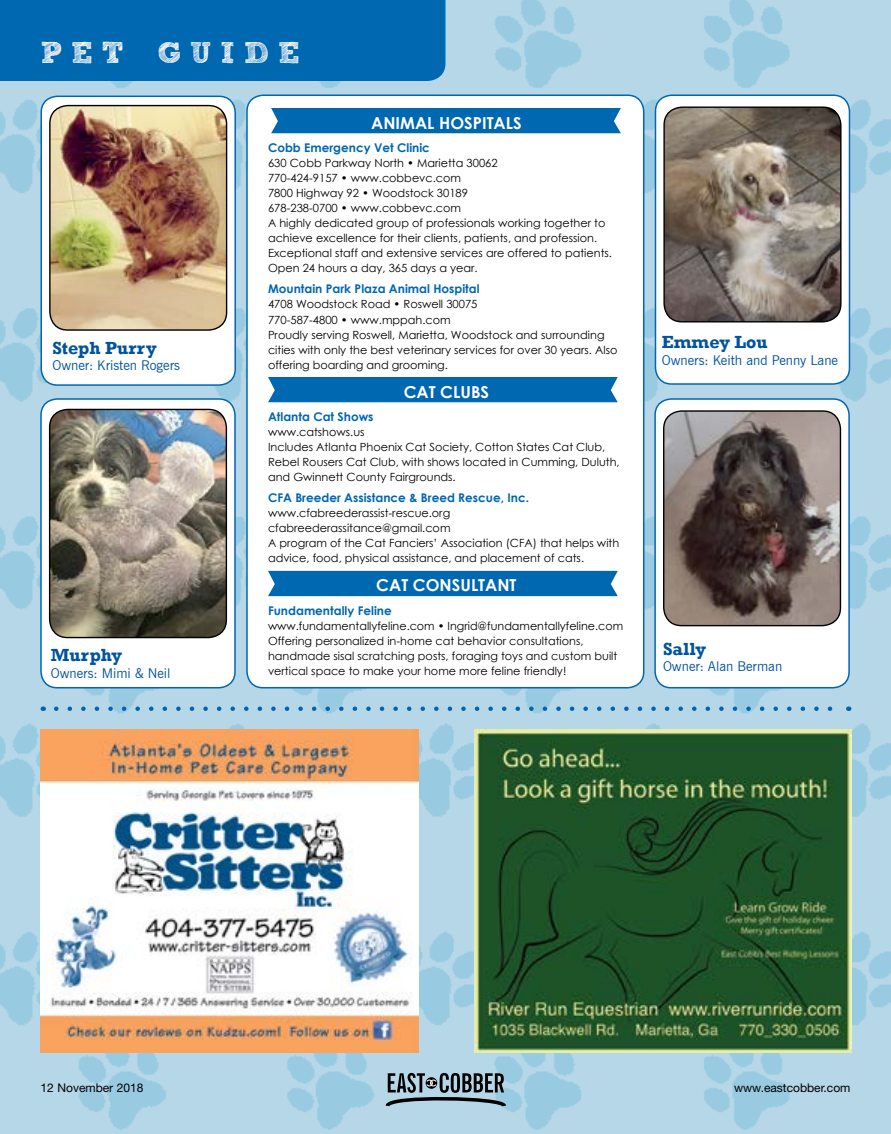
<style>
.page{position:relative;width:891px;height:1134px;background:#fff}
.page>*{position:absolute;margin:0;border:0;box-sizing:border-box;transform-origin:0 0}
.t1{font:700 30px "freeversion Sketch Block";letter-spacing:.3em;color:#fff}
.t2{font:700 18px "Rockwell";color:#00539f}
.t3{font:700 16.5px "Century Gothic";color:#fff}
.t4{font:13.5px "News Gothic BT";color:#00539f}
.t5{font:700 12px "Century Gothic";color:#0067b1}
.t6{font:12px "Helvetica Neue LT Std";color:#000}
.t7{font:11.25px/15px "Century Gothic";color:#000}
</style>
<div class="page">
<img style="left:0;top:0;width:891px;height:1134px">
<svg style="left:384px;top:1073px;width:124px;height:36px;background:#768d98"></svg>
<div style="left:247px;top:95px;width:397px;height:593px;background:#fff;border-radius:16px"></div>
<div style="left:246px;top:94px;width:398px;height:594px;border:2px solid #0067b1;border-radius:16px"></div>
<div style="left:271px;top:108px;width:350px;height:25px;background:#0067b1"></div>
<div style="left:268px;top:377px;width:350px;height:25px;background:#0067b1"></div>
<div style="left:268px;top:571px;width:350px;height:25px;background:#0067b1"></div>
<div style="left:655px;top:399px;width:194px;height:289px;background:#fff;border-radius:16px"></div>
<div style="left:654px;top:398px;width:196px;height:290px;border:2px solid #0067b1;border-radius:16px"></div>
<img style="left:664px;top:411px;width:176px;height:215px">
<div style="left:663px;top:410px;width:178px;height:216px;border:1px solid #000;border-radius:18px"></div>
<div style="left:655px;top:95px;width:194px;height:289px;background:#fff;border-radius:16px"></div>
<div style="left:655px;top:94px;width:195px;height:291px;border:2px solid #0067b1;border-radius:16px"></div>
<img style="left:664px;top:107px;width:176px;height:214px">
<div style="left:663px;top:107px;width:179px;height:216px;border:1px solid #000;border-radius:18px"></div>
<div style="left:41px;top:399px;width:194px;height:289px;background:#fff;border-radius:16px"></div>
<div style="left:40px;top:398px;width:196px;height:290px;border:2px solid #0067b1;border-radius:16px"></div>
<img style="left:50px;top:409px;width:176px;height:229px">
<div style="left:49px;top:409px;width:178px;height:229px;border:1px solid #000;border-radius:18px"></div>
<div style="left:41px;top:96px;width:194px;height:289px;background:#fff;border-radius:16px"></div>
<div style="left:40px;top:96px;width:196px;height:290px;border:2px solid #0067b1;border-radius:16px"></div>
<img style="left:50px;top:106px;width:177px;height:224px">
<div style="left:49px;top:105px;width:178px;height:226px;border:1px solid #000;border-radius:18px"></div>
<svg style="left:56px;top:706px;width:786px;height:5px;background:#89bcdb"></svg>
<div style="left:0;top:0;width:446px;height:81px;background:#0067b1"></div>
<img style="left:474px;top:729px;width:378px;height:324px">
<img style="left:40px;top:729px;width:378px;height:324px">
<h1 class="t1" style="left:40px;top:41px;width:261px">PET GUIDE</h1>
<h2 class="t2" style="left:52px;top:337px;width:106px">Steph Purry</h2>
<p class="t4" style="left:52px;top:357px;width:129px">Owner: Kristen Rogers</p>
<h2 class="t2" style="left:51px;top:644px;width:73px">Murphy</h2>
<p class="t4" style="left:51px;top:665px;width:121px">Owners: Mimi &amp; Neil</p>
<h3 class="t3" style="left:371px;top:110px;width:152px">ANIMAL HOSPITALS</h3>
<p class="t5" style="left:268px;top:139px;width:163px">Cobb Emergency Vet Clinic</p>
<p class="t7" style="left:268px;top:155px;width:346px">630 Cobb Parkway North • Marietta 30062<br>770-424-9157 • www.cobbevc.com<br>7800 Highway 92 • Woodstock 30189<br>678-238-0700 • www.cobbevc.com<br>A highly dedicated group of professionals working together to achieve excellence for their clients, patients, and profession.<br>Exceptional staff and extensive services are offered to patients.<br>Open 24 hours a day, 365 days a year.</p>
<p class="t5" style="left:268px;top:280px;width:213px">Mountain Park Plaza Animal Hospital</p>
<p class="t7" style="left:268px;top:297px;width:351px">4708 Woodstock Road • Roswell 30075<br>770-587-4800 • www.mppah.com<br>Proudly serving Roswell, Marietta, Woodstock and surrounding cities with only the best veterinary services for over 30 years. Also offering boarding and grooming.</p>
<h3 class="t3" style="left:404px;top:379px;width:87px">CAT CLUBS</h3>
<p class="t5" style="left:268px;top:408px;width:107px">Atlanta Cat Shows</p>
<p class="t7" style="left:268px;top:424px;width:353px">www.catshows.us<br>Includes Atlanta Phoenix Cat Society, Cotton States Cat Club, Rebel Rousers Cat Club, with shows located in Cumming, Duluth, and Gwinnett County Fairgrounds.</p>
<p class="t5" style="left:268px;top:489px;width:263px">CFA Breeder Assistance &amp; Breed Rescue, Inc.</p>
<p class="t7" style="left:268px;top:506px;width:353px">www.cfabreederassist-rescue.org cfabreederassitance@gmail.com<br>A program of the Cat Fanciers’ Association (CFA) that helps with advice, food, physical assistance, and placement of cats.</p>
<h3 class="t3" style="left:376px;top:573px;width:142px">CAT CONSULTANT</h3>
<p class="t5" style="left:268px;top:601px;width:125px">Fundamentally Feline</p>
<p class="t7" style="left:268px;top:618px;width:357px">www.fundamentallyfeline.com • Ingrid@fundamentallyfeline.com Offering personalized in-home cat behavior consultations, handmade sisal scratching posts, foraging toys and custom built vertical space to make your home more feline friendly!</p>
<h2 class="t2" style="left:662px;top:331px;width:107px">Emmey Lou</h2>
<p class="t4" style="left:662px;top:352px;width:178px">Owners: Keith and Penny Lane</p>
<h2 class="t2" style="left:663px;top:638px;width:45px">Sally</h2>
<p class="t4" style="left:663px;top:658px;width:121px">Owner: Alan Berman</p>
<p class="t6" style="left:41px;top:1081px;width:105px">12 November 2018</p>
<p class="t6" style="left:734px;top:1081px;width:118px">www.eastcobber.com</p>
</div>
